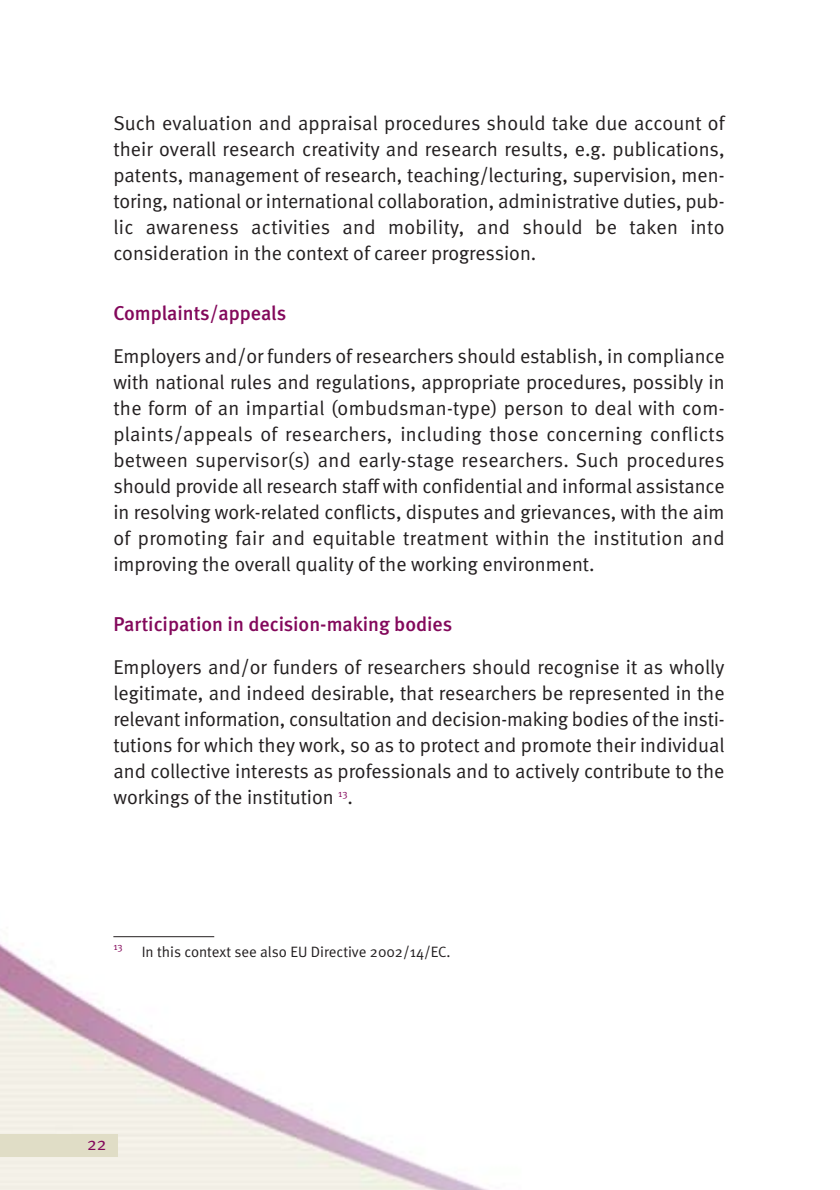
<style>
.page{position:relative;width:840px;height:1190px;background:#fff}
.page>*{position:absolute;margin:0;border:0;box-sizing:border-box;transform-origin:0 0}
.t1{font:20px/26px "Meta Normal";color:#231f20;text-align:justify}
.t2{font:500 20px "Meta";color:#83085b}
.t3{font:18px "Meta Normal";color:#83085b}
.t4{font:15px "Meta Normal";color:#231f20}
.t5{font:10px "Meta Normal";color:#83085b}
</style>
<div class="page">
<img style="left:0;top:943px;width:488px;height:247px">
<div style="left:0;top:1134px;width:117px;height:23px;background:#e0ddc6"></div>
<div style="left:111px;top:909px;width:615px;height:56px;background:#fff"></div>
<hr style="left:113px;top:936px;width:101px;height:1px;background:#231f20">
<p class="t1" style="left:113px;top:112px;width:613px">Such evaluation and appraisal procedures should take due account of their overall research creativity and research results, e.g. publications, patents, management of research, teaching/lecturing, supervision, men&shy;toring, national or international collaboration, administrative duties, pub&shy;lic awareness activities and mobility, and should be taken into consideration in the context of career progression.</p>
<p class="t2" style="left:113px;top:305px;width:174px">Complaints/appeals</p>
<p class="t1" style="left:113px;top:345px;width:613px">Employers and/or funders of researchers should establish, in compliance with national rules and regulations, appropriate procedures, possibly in the form of an impartial (ombudsman-type) person to deal with com&shy;plaints/appeals of researchers, including those concerning conflicts between supervisor(s) and early-stage researchers. Such procedures should provide all research staff with confidential and informal assistance in resolving work-related conflicts, disputes and grievances, with the aim of promoting fair and equitable treatment within the institution and improving the overall quality of the working environment.</p>
<p class="t2" style="left:113px;top:616px;width:340px">Participation in decision-making bodies</p>
<p class="t1" style="left:113px;top:656px;width:613px">Employers and/or funders of researchers should recognise it as wholly legitimate, and indeed desirable, that researchers be represented in the relevant information, consultation and decision-making bodies of the insti&shy;tutions for which they work, so as to protect and promote their individual and collective interests as professionals and to actively contribute to the workings of the institution <sup>13</sup>.</p>
<p class="t5" style="left:113px;top:943px;width:11px">13</p>
<p class="t4" style="left:142px;top:946px;width:310px">In this context see also EU Directive 2002/14/EC.</p>
<p class="t3" style="left:87px;top:1136px;width:21px">22</p>
</div>
